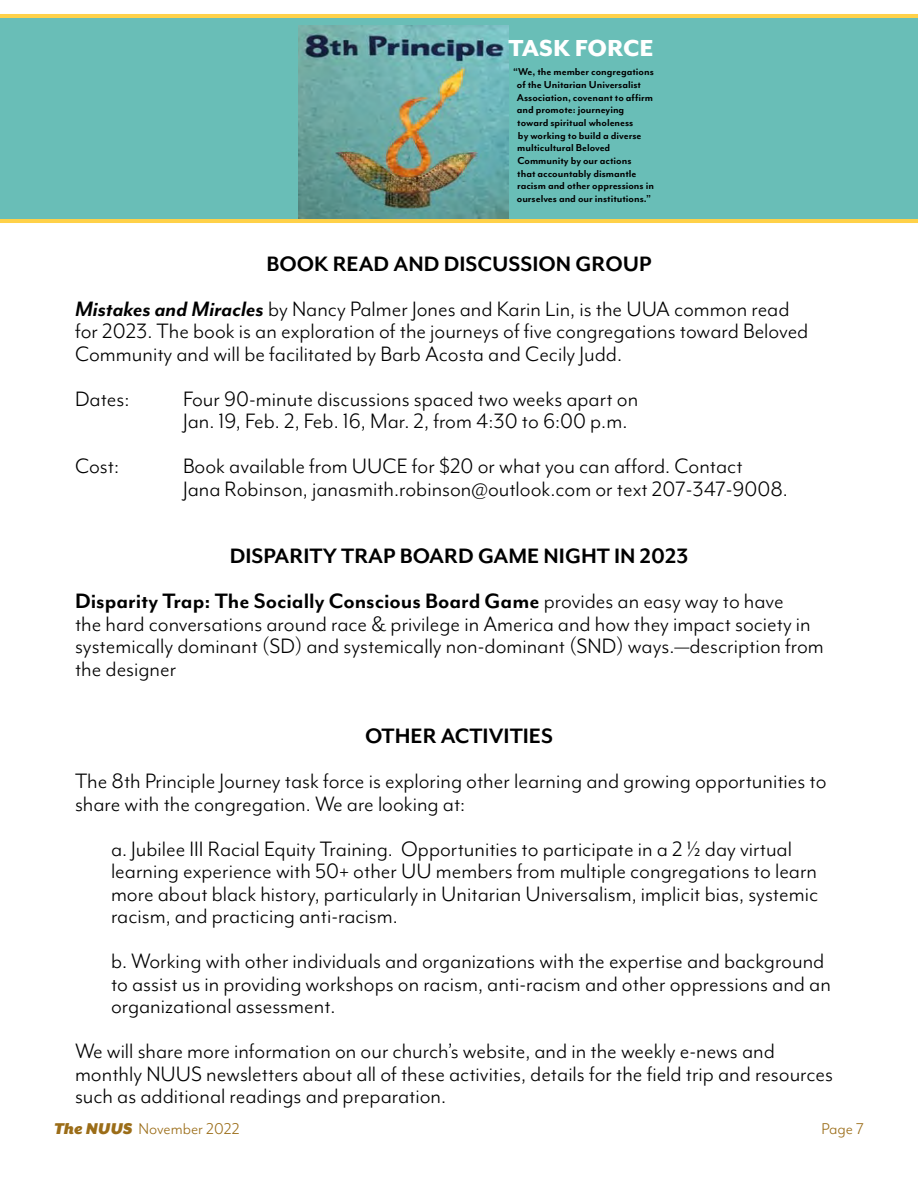
<style>
.page{position:relative;width:918px;height:1188px;background:#fff}
.page>*{position:absolute;margin:0;border:0;box-sizing:border-box;transform-origin:0 0}
.t1{font:800 26.7px "Mr Eaves Mod OT";color:#fff}
.t2{font:24px/22.5px "Mr Eaves Mod OT";color:#000}
.t3{font:700 24px/45px "Mr Eaves Mod OT";color:#000}
.t4{font:18px "Mr Eaves Mod OT";color:#9b6d18}
.t5{font:700 11.55px/12.8px "Mr Eaves Mod OT";color:#000}
.s1{font-weight:700}
.s2{font-weight:700;font-style:italic}
.s3{font-weight:400}
.s4{font-family:"Mr Eaves XL San OT";font-weight:900;font-style:italic}
</style>
<div class="page">
<svg style="left:0;top:14px;width:918px;height:209px;background:#6fb7ab"></svg>
<p class="t1" style="left:509px;top:33px;width:146px">TASK FORCE</p>
<p class="t5" style="left:517px;top:65px;width:139px;text-indent:-4px">“We, the member congregations of the Unitarian Universalist<br>Association, covenant to affirm and promote: journeying toward spiritual wholeness<br>by working to build a diverse multicultural Beloved<br>Community by our actions<br>that accountably dismantle racism and other oppressions in ourselves and our institutions.”</p>
<p class="t2" style="left:75px;top:241px;width:716px;line-height:45px;text-indent:191px"><span class="s1">BOOK READ AND DISCUSSION GROUP<br></span><span class="s2">Mistakes and Miracles</span> by Nancy Palmer Jones and Karin Lin, is the UUA common read</p>
<p class="t2" style="left:75px;top:320px;width:735px">for 2023. The book is an exploration of the journeys of five congregations toward Beloved<br>Community and will be facilitated by Barb Acosta and Cecily Judd.</p>
<p class="t2" style="left:75px;top:387px;width:56px">Dates:</p>
<p class="t2" style="left:183px;top:387px;width:457px">Four 90-minute discussions spaced two weeks apart on<br>Jan. 19, Feb. 2, Feb. 16, Mar. 2, from 4:30 to 6:00 p.m.</p>
<p class="t2" style="left:75px;top:455px;width:46px">Cost:</p>
<p class="t2" style="left:183px;top:455px;width:607px">Book available from UUCE for $20 or what you can afford. Contact<br>Jana Robinson, janasmith.robinson@outlook.com or text 207-347-9008.</p>
<p class="t3" style="left:75px;top:533px;width:710px;text-indent:155px">DISPARITY TRAP BOARD GAME NIGHT IN 2023<br>Disparity Trap: The Socially Conscious Board Game <span class="s3">provides an easy way to have</span></p>
<p class="t2" style="left:75px;top:612px;width:750px">the hard conversations around race &amp; privilege in America and how they impact society in systemically dominant (SD) and systemically non-dominant (SND) ways.—description from the designer</p>
<p class="t3" style="left:365px;top:713px;width:189px">OTHER ACTIVITIES</p>
<p class="t2" style="left:75px;top:770px;width:753px">The 8th Principle Journey task force is exploring other learning and growing opportunities to share with the congregation. We are looking at:</p>
<p class="t2" style="left:111px;top:837px;width:709px">a. Jubilee III Racial Equity Training. Opportunities to participate in a 2 ½ day virtual learning experience with 50+ other UU members from multiple congregations to learn more about black history, particularly in Unitarian Universalism, implicit bias, systemic racism, and practicing anti-racism.</p>
<p class="t2" style="left:111px;top:949px;width:721px">b. Working with other individuals and organizations with the expertise and background to assist us in providing workshops on racism, anti-racism and other oppressions and an organizational assessment.</p>
<p class="t2" style="left:75px;top:1039px;width:760px">We will share more information on our church’s website, and in the weekly e-news and monthly NUUS newsletters about all of these activities, details for the field trip and resources such as additional readings and preparation.</p>
<p class="t4" style="left:54px;top:1119px;width:187px"><span class="s4">The NUUS</span> November 2022</p>
<p class="t4" style="left:822px;top:1119px;width:44px">Page 7</p>
</div>
